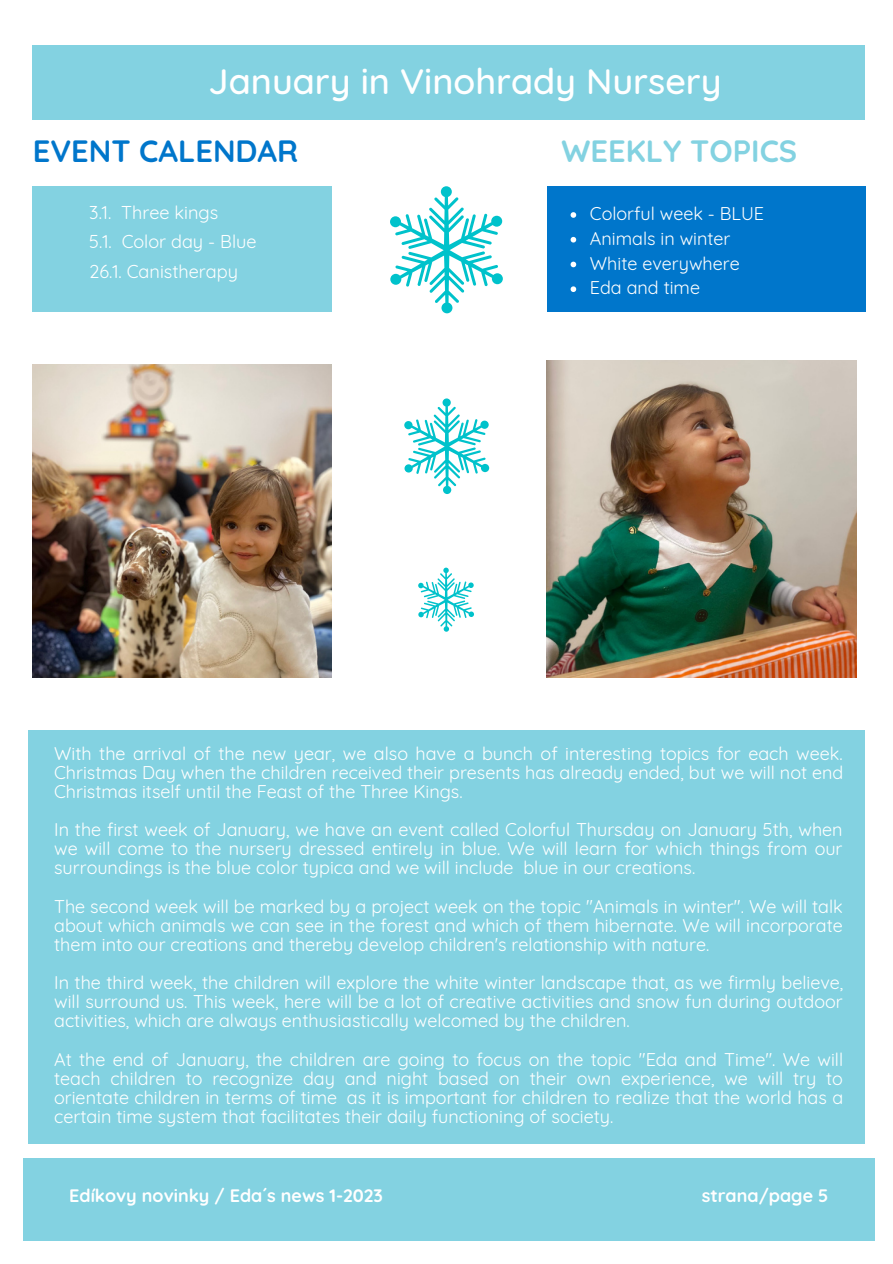
<style>
.page{position:relative;width:893px;height:1264px;background:#fff}
.page>*{position:absolute;margin:0;border:0;box-sizing:border-box;transform-origin:0 0}
.t1{font:500 36px "Quicksand";color:#fff}
.t2{font:700 30.75px "Quicksand";color:#0076cb}
.t3{font:700 30.75px "Quicksand";color:#83d2e1}
.t4{font:18.15px/29.2px "Quicksand";color:#fff}
.t5{font:18px/19px "Quicksand";color:#fff;text-align:justify}
.t6{font:700 18px "Quicksand";color:#fff}
</style>
<div class="page">
<div style="left:822px;top:1158px;width:52px;height:82px;background:#83d2e1"></div>
<div style="left:76px;top:1158px;width:746px;height:82px;background:#83d2e1"></div>
<div style="left:23px;top:1158px;width:53px;height:82px;background:#83d2e1"></div>
<div style="left:33px;top:45px;width:832px;height:74px;background:#83d2e1"></div>
<div style="left:28px;top:730px;width:836px;height:414px;background:#83d2e1"></div>
<div style="left:33px;top:186px;width:299px;height:126px;background:#83d2e1"></div>
<div style="left:547px;top:186px;width:318px;height:126px;background:#0076cb"></div>
<img style="left:547px;top:361px;width:309px;height:317px">
<img style="left:33px;top:364px;width:299px;height:314px">
<svg style="left:390px;top:186px;width:113px;height:127px"></svg>
<svg style="left:570px;top:212px;width:6px;height:6px"></svg>
<svg style="left:570px;top:237px;width:6px;height:5px"></svg>
<svg style="left:570px;top:262px;width:6px;height:5px"></svg>
<svg style="left:570px;top:286px;width:6px;height:6px"></svg>
<svg style="left:404px;top:398px;width:85px;height:96px"></svg>
<svg style="left:418px;top:567px;width:56px;height:64px"></svg>
<h1 class="t1" style="left:208px;top:58px;width:514px">January in Vinohrady Nursery</h1>
<h2 class="t2" style="left:33px;top:132px;width:267px">EVENT CALENDAR</h2>
<h2 class="t3" style="left:561px;top:132px;width:237px">WEEKLY TOPICS</h2>
<p class="t4" style="left:89px;top:197px;width:169px">3.1. Three kings<br>5.1. Color day - Blue<br>26.1. Canistherapy</p>
<p class="t5" style="left:590px;top:201px;width:176px;line-height:24.8px;text-align:left">Colorful week - BLUE<br>Animals in winter<br>White everywhere<br>Eda and time</p>
<p class="t5" style="left:54px;top:743px;width:790px">With the arrival of the new year, we also have a bunch of interesting topics for each week.<br>Christmas Day when the children received their presents has already ended, but we will not end Christmas itself until the Feast of the Three Kings.</p>
<p class="t5" style="left:54px;top:819px;width:789px">In the first week of January, we have an event called Colorful Thursday on January 5th, when we will come to the nursery dressed entirely in blue. We will learn for which things from our surroundings is the blue color typica and we will include blue in our creations.</p>
<p class="t5" style="left:54px;top:896px;width:790px">The second week will be marked by a project week on the topic "Animals in winter". We will talk about which animals we can see in the forest and which of them hibernate. We will incorporate them into our creations and thereby develop children's relationship with nature.</p>
<p class="t5" style="left:54px;top:972px;width:790px">In the third week, the children will explore the white winter landscape that, as we firmly believe, will surround us. This week, here will be a lot of creative activities and snow fun during outdoor activities, which are always enthusiastically welcomed by the children.</p>
<p class="t5" style="left:54px;top:1049px;width:790px">At the end of January, the children are going to focus on the topic "Eda and Time". We will teach children to recognize day and night based on their own experience, we will try to orientate children in terms of time as it is important for children to realize that the world has a certain time system that facilitates their daily functioning of society.</p>
<p class="t6" style="left:69px;top:1183px;width:315px">Edíkovy novinky / Eda´s news 1-2023</p>
<p class="t6" style="left:701px;top:1183px;width:128px">strana/page 5</p>
</div>
